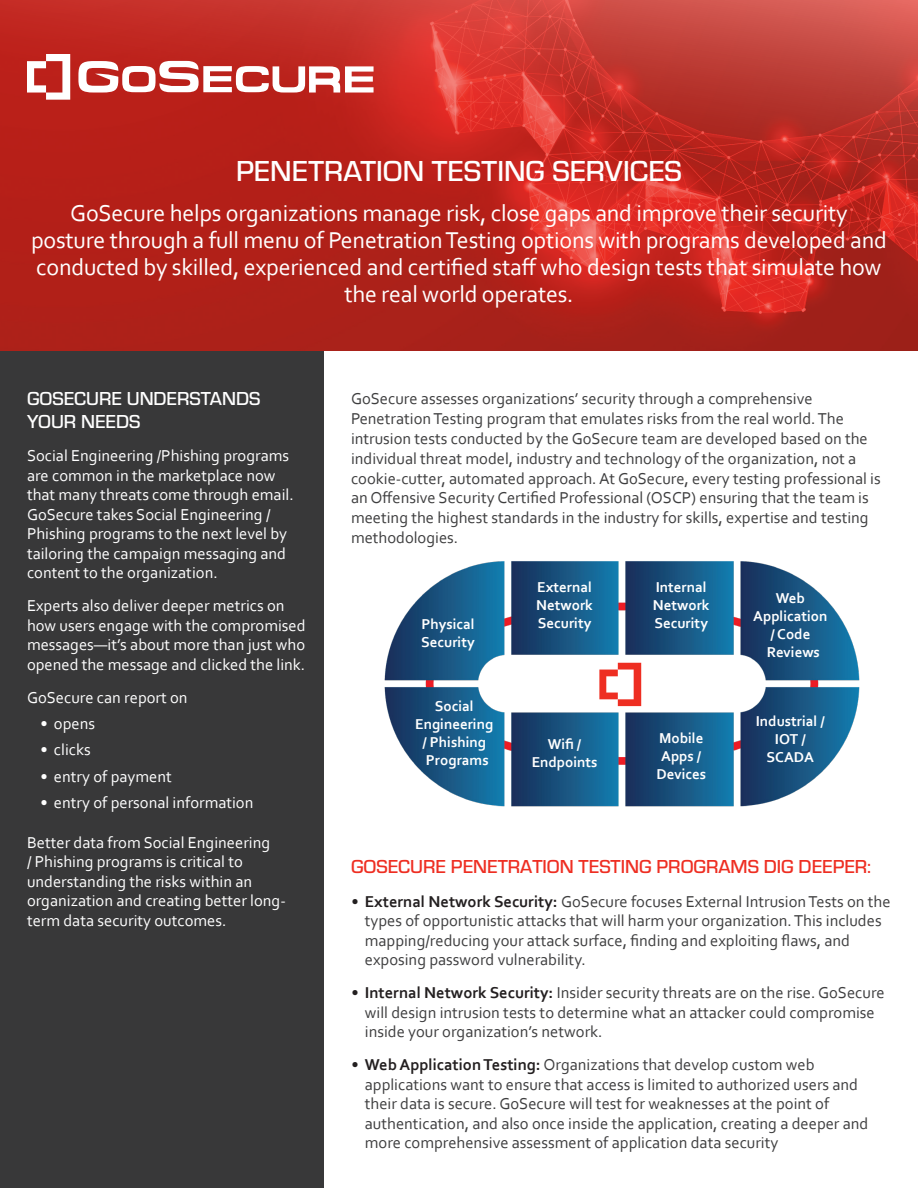
<style>
.page{position:relative;width:918px;height:1188px;background:#fff}
.page>*{position:absolute;margin:0;border:0;box-sizing:border-box;transform-origin:0 0}
.t1{font:500 30px "Eurostile";color:#fff}
.t2{font:24px/27px "Corbel";letter-spacing:-.01em;color:#fff;text-align:center}
.t3{font:500 19.5px "Eurostile";color:#ee2e22}
.t4{font:500 19.5px/23.4px "Eurostile";color:#fff}
.t5{font:16.5px/19.5px "Corbel";color:#3e3e3f}
.t6{font:16.5px/19.5px "Corbel";color:#fff}
.t7{font:700 15px/18px "Corbel";color:#fff;text-align:center}
.s1{font-weight:700;color:#231f20}
</style>
<div class="page">
<div style="left:0;top:351px;width:324px;height:837px;background:#383839"></div>
<svg style="left:0;top:0;width:918px;height:351px;background:#bd2a23"></svg>
<img style="left:384px;top:561px;width:476px;height:246px">
<svg style="left:599px;top:663px;width:42px;height:43px"></svg>
<svg style="left:78px;top:61px;width:296px;height:32px"></svg>
<svg style="left:27px;top:54px;width:43px;height:46px"></svg>
<h1 class="t1" style="left:236px;top:150px;width:447px">PENETRATION TESTING SERVICES</h1>
<p class="t2" style="left:31px;top:199px;width:858px">GoSecure helps organizations manage risk, close gaps and improve their security posture through a full menu of Penetration Testing options with programs developed and conducted by skilled, experienced and certified staff who design tests that simulate how the real world operates.</p>
<p class="t4" style="left:27px;top:386px;width:235px">GOSECURE UNDERSTANDS<br>YOUR NEEDS</p>
<p class="t6" style="left:27px;top:446px;width:268px">Social Engineering /Phishing programs are common in the marketplace now that many threats come through email.<br>GoSecure takes Social Engineering / Phishing programs to the next level by tailoring the campaign messaging and content to the organization.</p>
<p class="t6" style="left:27px;top:596px;width:280px">Experts also deliver deeper metrics on how users engage with the compromised messages—it’s about more than just who opened the message and clicked the link.</p>
<p class="t6" style="left:27px;top:687px;width:162px">GoSecure can report on</p>
<p class="t6" style="left:40px;top:714px;width:56px">• opens</p>
<p class="t6" style="left:40px;top:740px;width:52px">• clicks</p>
<p class="t6" style="left:40px;top:766px;width:133px">• entry of payment</p>
<p class="t6" style="left:40px;top:792px;width:214px">• entry of personal information</p>
<p class="t6" style="left:27px;top:832px;width:260px">Better data from Social Engineering<br>/ Phishing programs is critical to understanding the risks within an organization and creating better long&shy;term data security outcomes.</p>
<p class="t5" style="left:351px;top:389px;width:531px">GoSecure assesses organizations’ security through a comprehensive Penetration Testing program that emulates risks from the real world. The intrusion tests conducted by the GoSecure team are developed based on the individual threat model, industry and technology of the organization, not a cookie-cutter, automated approach. At GoSecure, every testing professional is an Offensive Security Certified Professional (OSCP) ensuring that the team is meeting the highest standards in the industry for skills, expertise and testing methodologies.</p>
<p class="t7" style="left:421px;top:615px;width:55px;text-align:left">Physical<br>Security</p>
<p class="t7" style="left:415px;top:697px;width:80px">Social<br>Engineering / Phishing<br>Programs</p>
<p class="t7" style="left:536px;top:578px;width:58px;text-align:justify">External Network Security</p>
<p class="t7" style="left:653px;top:578px;width:58px;text-align:left">Internal<br>Network<br>Security</p>
<p class="t7" style="left:753px;top:589px;width:76px">Web<br>Application / Code<br>Reviews</p>
<p class="t7" style="left:532px;top:735px;width:67px">Wifi /<br>Endpoints</p>
<p class="t7" style="left:656px;top:728px;width:51px">Mobile<br>Apps /<br>Devices</p>
<p class="t7" style="left:756px;top:712px;width:71px">Industrial /<br>IOT /<br>SCADA</p>
<p class="t3" style="left:351px;top:853px;width:522px">GOSECURE PENETRATION TESTING PROGRAMS DIG DEEPER:</p>
<p class="t5" style="left:365px;top:891px;width:527px;text-indent:-13px"><span class="s1">• External Network Security:</span> GoSecure focuses External Intrusion Tests on the types of opportunistic attacks that will harm your organization. This includes mapping/reducing your attack surface, finding and exploiting flaws, and exposing password vulnerability.</p>
<p class="t5" style="left:365px;top:982px;width:521px;text-indent:-13px"><span class="s1">• Internal Network Security:</span> Insider security threats are on the rise. GoSecure will design intrusion tests to determine what an attacker could compromise inside your organization’s network.</p>
<p class="t5" style="left:365px;top:1054px;width:505px;text-indent:-13px"><span class="s1">• Web Application Testing:</span> Organizations that develop custom web applications want to ensure that access is limited to authorized users and their data is secure. GoSecure will test for weaknesses at the point of authentication, and also once inside the application, creating a deeper and more comprehensive assessment of application data security</p>
</div>
